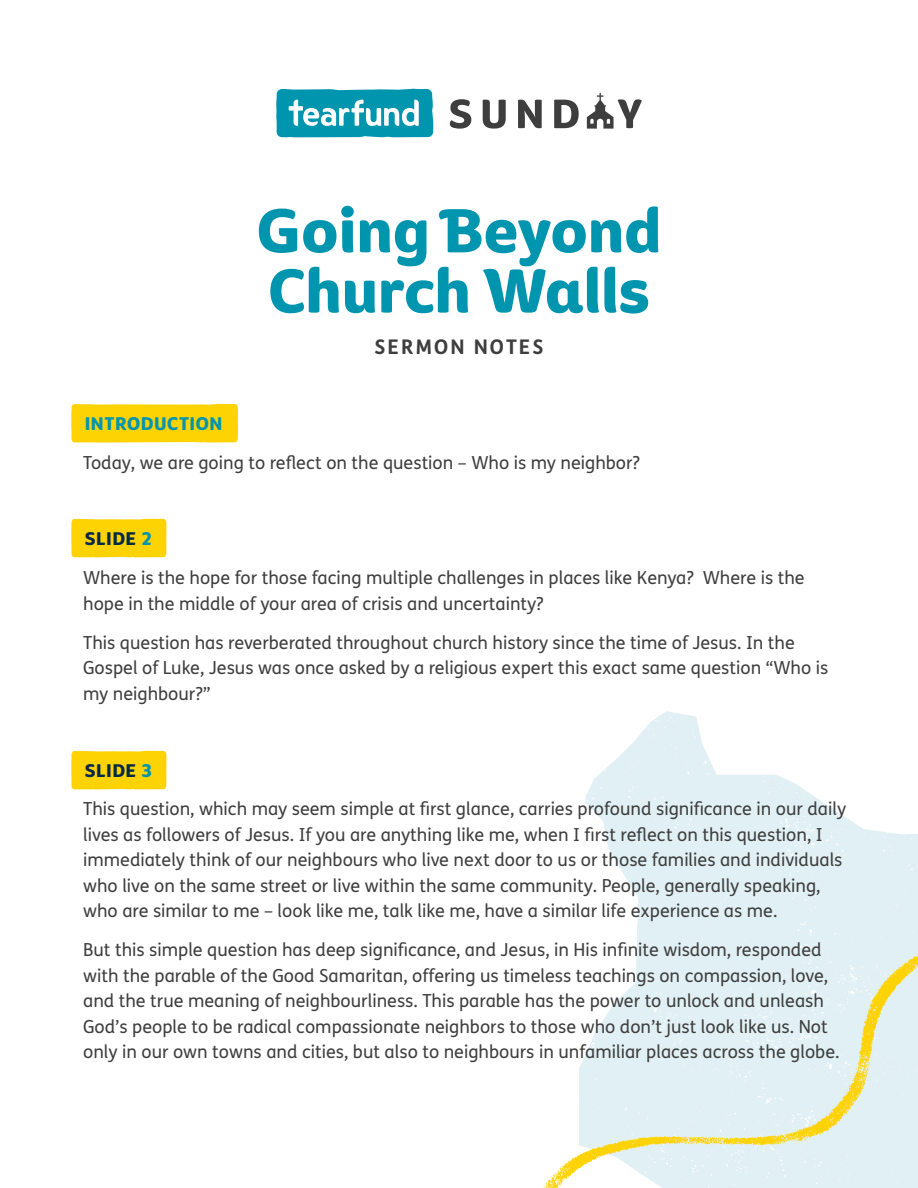
<style>
.page{position:relative;width:918px;height:1188px;background:#fff}
.page>*{position:absolute;margin:0;border:0;box-sizing:border-box;transform-origin:0 0}
.t1{font:60px/60.3px "Tearfund Sans";color:#0095ae}
.t2{font:700 20.1px "FS Me";letter-spacing:.1em;color:#3e3e3f}
.t3{font:18px/25.5px "FS Me";color:#3e3e3f}
.t4{font:17.7px "Tearfund Sans";letter-spacing:.03em;color:#0095ae}
.t5{font:17.7px "Tearfund Sans";letter-spacing:.03em;color:#062a45}
.s1{color:#0095ae}
</style>
<div class="page">
<img style="left:585px;top:711px;width:333px;height:211px">
<img style="left:543px;top:922px;width:375px;height:266px">
<div style="left:71px;top:404px;width:167px;height:39px;background:#fed304"></div>
<div style="left:71px;top:519px;width:96px;height:38px;background:#fed304"></div>
<div style="left:71px;top:751px;width:96px;height:38px;background:#fed304"></div>
<svg style="left:276px;top:89px;width:157px;height:48px;background:#33aabe"></svg>
<svg style="left:450px;top:93px;width:192px;height:36px"></svg>
<p class="t4" style="left:85px;top:408px;width:139px">INTRODUCTION</p>
<p class="t1" style="left:257px;top:194px;width:406px">Going Beyond<br>Church Walls</p>
<p class="t2" style="left:374px;top:332px;width:171px">SERMON NOTES</p>
<p class="t3" style="left:83px;top:449px;width:558px">Today, we are going to reflect on the question – Who is my neighbor?</p>
<p class="t5" style="left:85px;top:523px;width:68px">SLIDE <span class="s1">2</span></p>
<p class="t3" style="left:83px;top:565px;width:723px">Where is the hope for those facing multiple challenges in places like Kenya? Where is the hope in the middle of your area of crisis and uncertainty?</p>
<p class="t3" style="left:83px;top:629px;width:747px">This question has reverberated throughout church history since the time of Jesus. In the<br>Gospel of Luke, Jesus was once asked by a religious expert this exact same question “Who is my neighbour?”</p>
<p class="t5" style="left:85px;top:755px;width:68px">SLIDE <span class="s1">3</span></p>
<p class="t3" style="left:83px;top:796px;width:764px">This question, which may seem simple at first glance, carries profound significance in our daily lives as followers of Jesus. If you are anything like me, when I first reflect on this question, I immediately think of our neighbours who live next door to us or those families and individuals who live on the same street or live within the same community. People, generally speaking, who are similar to me – look like me, talk like me, have a similar life experience as me.</p>
<p class="t3" style="left:83px;top:937px;width:758px">But this simple question has deep significance, and Jesus, in His infinite wisdom, responded with the parable of the Good Samaritan, offering us timeless teachings on compassion, love, and the true meaning of neighbourliness. This parable has the power to unlock and unleash God’s people to be radical compassionate neighbors to those who don’t just look like us. Not only in our own towns and cities, but also to neighbours in unfamiliar places across the globe.</p>
</div>
